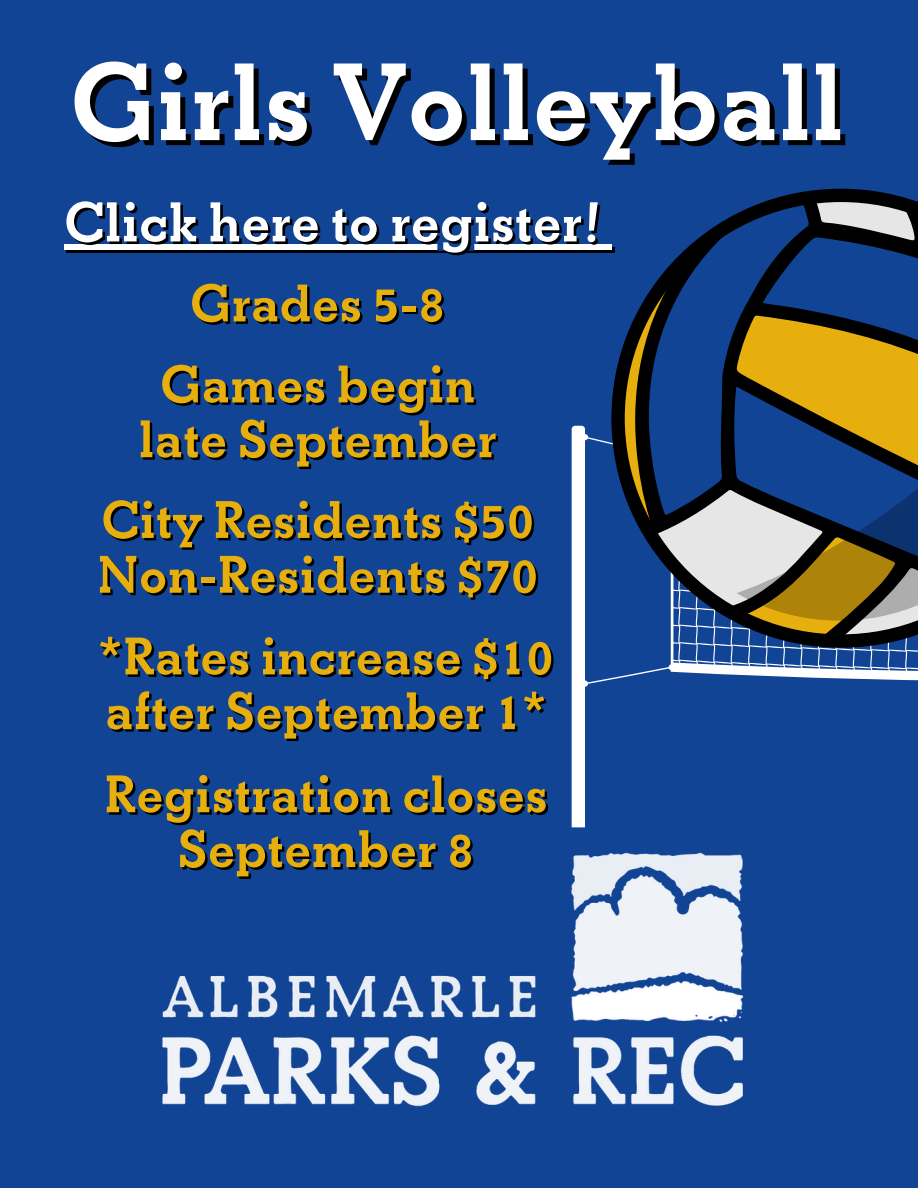
<style>
.page{position:relative;width:918px;height:1188px;background:#114494}
.page>*{position:absolute;margin:0;border:0;box-sizing:border-box;transform-origin:0 0}
.t1{font:700 114.9px "Beton SB";color:#fff}
.t2{font:700 58.65px "Beton SB";color:#fff}
.t3{font:700 55.2px "Beton SB";color:#e6af0e}
</style>
<div class="page">
<svg style="left:572px;top:426px;width:346px;height:401px"></svg>
<svg style="left:611px;top:189px;width:307px;height:459px"></svg>
<img style="left:162px;top:852px;width:582px;height:255px">
<div style="left:67px;top:247px;width:536px;height:6px;background:#000"></div>
<div style="left:64px;top:244px;width:536px;height:6px;background:#fff"></div>
<div style="left:603px;top:247px;width:11px;height:6px;background:#000"></div>
<div style="left:600px;top:244px;width:11px;height:6px;background:#fff"></div>
<p class="t1" style="left:69px;top:43px;width:777px">Girls Volleyball</p>
<p class="t2" style="left:64px;top:192px;width:538px">Click here to register!</p>
<p class="t3" style="left:190px;top:275px;width:257px">Grades 5-8</p>
<p class="t3" style="left:160px;top:356px;width:317px">Games begin</p>
<p class="t3" style="left:139px;top:410px;width:360px">late September</p>
<p class="t3" style="left:101px;top:491px;width:435px">City Residents $50</p>
<p class="t3" style="left:97px;top:546px;width:443px">Non-Residents $70</p>
<p class="t3" style="left:98px;top:628px;width:457px">*Rates increase $10</p>
<p class="t3" style="left:105px;top:682px;width:443px">after September 1*</p>
<p class="t3" style="left:104px;top:765px;width:445px">Registration closes</p>
<p class="t3" style="left:177px;top:820px;width:298px">September 8</p>
</div>
